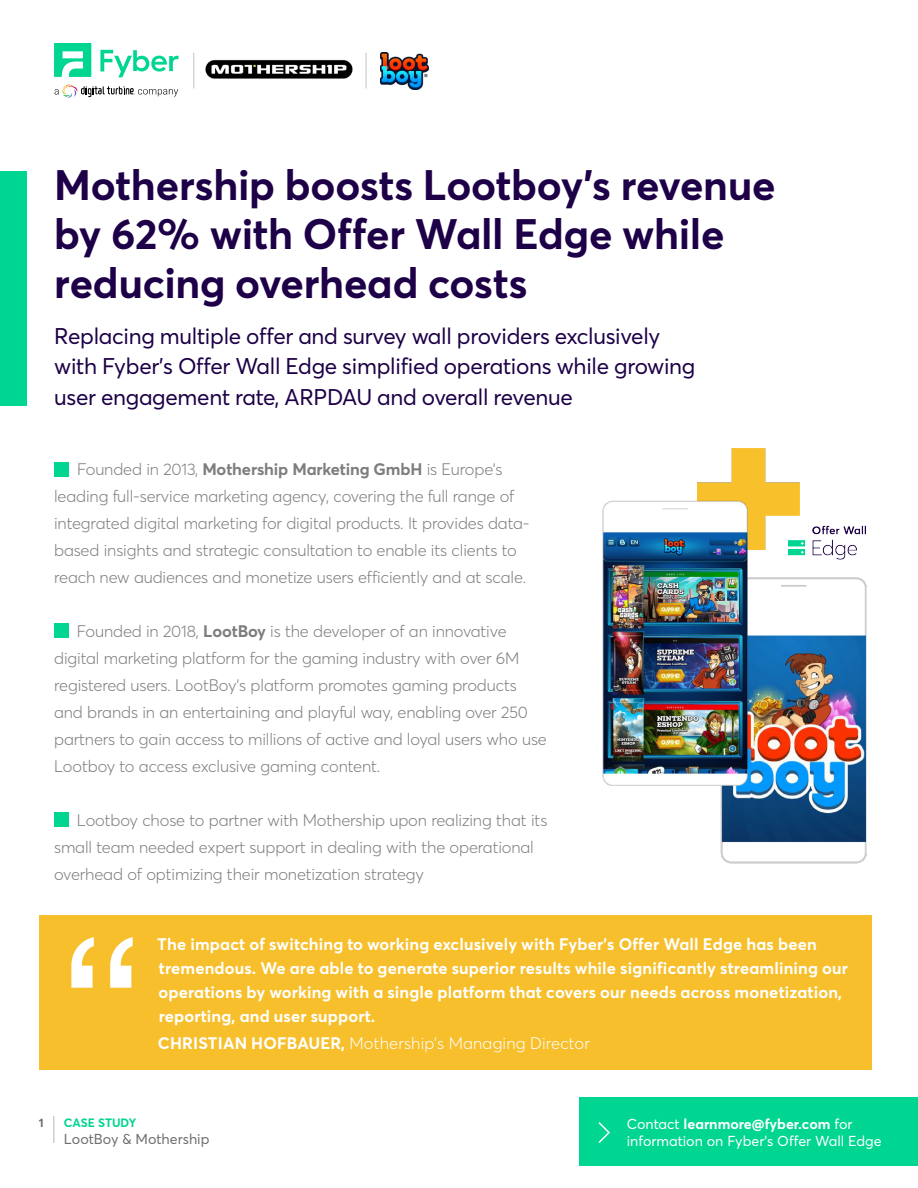
<style>
.page{position:relative;width:918px;height:1188px;background:#fff}
.page>*{position:absolute;margin:0;border:0;box-sizing:border-box;transform-origin:0 0}
.t1{font:700 42.15px/49.1px "Averta CY";letter-spacing:-.005em;color:#1d0047}
.t2{font:22.5px/30.9px "Averta CY";letter-spacing:-.01em;color:#1d0047}
.t3{font:300 16.5px/27px "Averta CY";letter-spacing:-.01em;color:#7c7d7f}
.t4{font:700 16.5px/24px "Averta CY";letter-spacing:.01em;color:#fff}
.t5{font:300 16.5px "Averta CY";letter-spacing:.01em;color:#fff}
.t6{font:14.25px/17.1px "Averta CY";color:#fff}
.t7{font:14.25px "Averta CY";color:#6d6e71}
.t8{font:700 12px "Averta CY";color:#00d691}
.t9{font:700 12px "Averta CY";color:#6d6e71}
.s1{font-weight:700}
</style>
<div class="page">
<div style="left:579px;top:1097px;width:339px;height:69px;background:#00d691"></div>
<svg style="left:598px;top:1122px;width:12px;height:21px"></svg>
<svg style="left:54px;top:1116px;width:1px;height:27px"></svg>
<hr style="left:193px;top:53px;width:1px;height:35px;background:#c5c5c6">
<hr style="left:366px;top:53px;width:1px;height:35px;background:#c5c5c6">
<img style="left:205px;top:59px;width:148px;height:20px">
<img style="left:380px;top:52px;width:48px;height:37px">
<svg style="left:55px;top:84px;width:123px;height:14px"></svg>
<svg style="left:100px;top:50px;width:78px;height:27px"></svg>
<svg style="left:54px;top:43px;width:37px;height:34px"></svg>
<img style="left:698px;top:448px;width:101px;height:52px">
<div style="left:54px;top:463px;width:14px;height:14px;background:#00d691"></div>
<div style="left:54px;top:623px;width:14px;height:14px;background:#00d691"></div>
<div style="left:54px;top:812px;width:14px;height:14px;background:#00d691"></div>
<div style="left:0;top:171px;width:26px;height:234px;background:#00d691"></div>
<img style="left:602px;top:500px;width:265px;height:364px">
<div style="left:39px;top:915px;width:833px;height:155px;background:#f7bf2b"></div>
<svg style="left:71px;top:937px;width:62px;height:51px"></svg>
<img style="left:788px;top:524px;width:79px;height:36px">
<h1 class="t1" style="left:54px;top:159px;width:723px">Mothership boosts Lootboy’s revenue by 62% with Offer Wall Edge while reducing overhead costs</h1>
<h2 class="t2" style="left:54px;top:319px;width:643px">Replacing multiple offer and survey wall providers exclusively with Fyber’s Offer Wall Edge simplified operations while growing user engagement rate, ARPDAU and overall revenue</h2>
<p class="t3" style="left:54px;top:455px;width:477px;text-indent:23px">Founded in 2013, <span class="s1">Mothership Marketing GmbH</span> is Europe’s leading full-service marketing agency, covering the full range of integrated digital marketing for digital products. It provides data&shy;based insights and strategic consultation to enable its clients to reach new audiences and monetize users efficiently and at scale.</p>
<p class="t3" style="left:54px;top:617px;width:494px;text-indent:23px">Founded in 2018, <span class="s1">LootBoy</span> is the developer of an innovative digital marketing platform for the gaming industry with over 6M registered users. LootBoy’s platform promotes gaming products and brands in an entertaining and playful way, enabling over 250 partners to gain access to millions of active and loyal users who use Lootboy to access exclusive gaming content.</p>
<p class="t3" style="left:54px;top:806px;width:495px;text-indent:23px">Lootboy chose to partner with Mothership upon realizing that its small team needed expert support in dealing with the operational overhead of optimizing their monetization strategy</p>
<p class="t4" style="left:157px;top:932px;width:692px">The impact of switching to working exclusively with Fyber’s Offer Wall Edge has been tremendous. We are able to generate superior results while significantly streamlining our operations by working with a single platform that covers our needs across monetization, reporting, and user support.</p>
<p class="t5" style="left:158px;top:1032px;width:434px"><span class="s1">CHRISTIAN HOFBAUER,</span> Mothership’s Managing Director</p>
<p class="t9" style="left:39px;top:1114px;width:6px">1</p>
<p class="t8" style="left:64px;top:1114px;width:74px">CASE STUDY</p>
<p class="t7" style="left:64px;top:1129px;width:147px">LootBoy &amp; Mothership</p>
<p class="t6" style="left:627px;top:1115px;width:256px">Contact <span class="s1">learnmore@fyber.com</span> for information on Fyber’s Offer Wall Edge</p>
</div>
